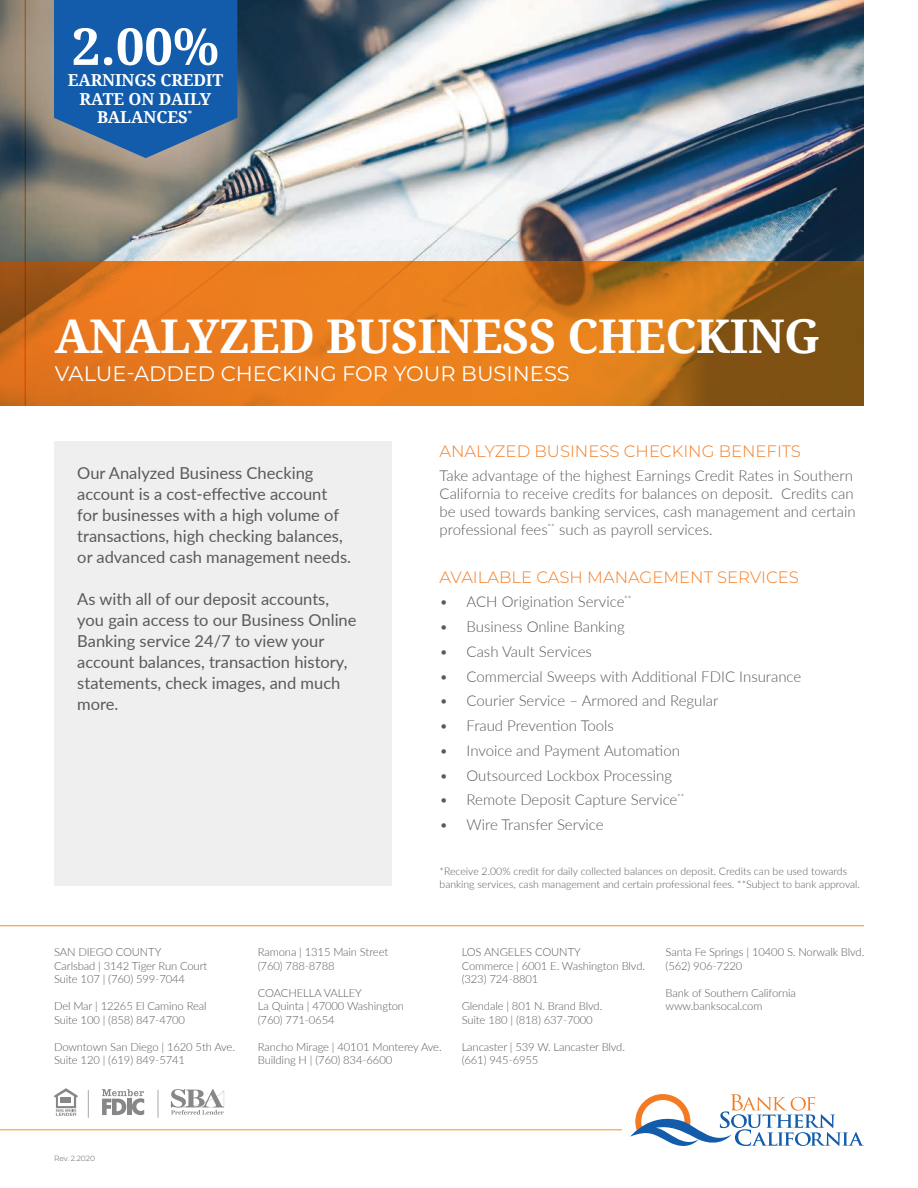
<style>
.page{position:relative;width:918px;height:1188px;background:#fff}
.page>*{position:absolute;margin:0;border:0;box-sizing:border-box;transform-origin:0 0}
.t1{font:700 51px "Droid Serif";color:#fff}
.t2{font:700 46.5px "Droid Serif";letter-spacing:-.01em;color:#fff}
.t3{font:21px "Montserrat";color:#fff}
.t4{font:16.5px/21px "Lato";color:#5a5a5d}
.t5{font:300 16.5px "Montserrat";color:#f47b21}
.t6{font:700 16.5px/18.8px "Droid Serif";letter-spacing:-.01em;color:#fff;text-align:center}
.t7{font:300 15px/18px "Lato";color:#5a5a5d}
.t8{font:300 11.25px/13.5px "Lato";letter-spacing:-.01em;color:#5a5a5d}
.t9{font:300 10.5px/12.6px "Lato";color:#5a5a5d}
.t10{font:300 7.5px "Montserrat";letter-spacing:-.005em;color:#5a5a5d}
</style>
<div class="page">
<img style="left:0;top:0;width:864px;height:262px">
<svg style="left:0;top:262px;width:864px;height:144px;background:#ce721a"></svg>
<svg style="left:630px;top:1094px;width:234px;height:52px"></svg>
<svg style="left:54px;top:1088px;width:24px;height:28px"></svg>
<svg style="left:102px;top:1089px;width:42px;height:26px"></svg>
<hr style="left:127px;top:1099px;width:4px;height:16px;background:#888687">
<svg style="left:88px;top:1090px;width:1px;height:28px"></svg>
<svg style="left:158px;top:1090px;width:1px;height:28px"></svg>
<svg style="left:171px;top:1089px;width:53px;height:26px"></svg>
<hr style="left:25px;top:0;width:1px;height:406px;background:#f6911e">
<hr style="left:0;top:1129px;width:622px;height:1px;background:#f6911e">
<div style="left:54px;top:441px;width:338px;height:445px;background:#efeff0"></div>
<hr style="left:0;top:925px;width:864px;height:1px;background:#f6911e">
<svg style="left:54px;top:0;width:183px;height:158px;background:#2462a6"></svg>
<h1 class="t1" style="left:72px;top:11px;width:149px">2.00%</h1>
<h3 class="t6" style="left:80px;top:89px;width:133px">RATE ON DAILY<br>BALANCES<sup>*</sup></h3>
<h3 class="t6" style="left:68px;top:70px;width:157px">EARNINGS CREDIT</h3>
<h2 class="t2" style="left:55px;top:304px;width:767px">ANALYZED BUSINESS CHECKING</h2>
<h3 class="t3" style="left:55px;top:359px;width:517px">VALUE-ADDED CHECKING FOR YOUR BUSINESS</h3>
<h3 class="t4" style="left:77px;top:462px;width:275px">Our Analyzed Business Checking account is a cost-effective account for businesses with a high volume of transactions, high checking balances, or advanced cash management needs.</h3>
<h3 class="t4" style="left:77px;top:588px;width:281px">As with all of our deposit accounts, you gain access to our Business Online<br>Banking service 24/7 to view your account balances, transaction history, statements, check images, and much more.</h3>
<h3 class="t5" style="left:440px;top:440px;width:363px">ANALYZED BUSINESS CHECKING BENEFITS</h3>
<p class="t7" style="left:440px;top:466px;width:418px">Take advantage of the highest Earnings Credit Rates in Southern California to receive credits for balances on deposit. Credits can be used towards banking services, cash management and certain professional fees<sup>**</sup> such as payroll services.</p>
<h3 class="t5" style="left:440px;top:566px;width:361px">AVAILABLE CASH MANAGEMENT SERVICES</h3>
<h3 class="t7" style="left:440px;top:592px;width:194px">• ACH Origination Service<sup>**</sup></h3>
<h3 class="t7" style="left:440px;top:617px;width:187px">• Business Online Banking</h3>
<h3 class="t7" style="left:440px;top:642px;width:154px">• Cash Vault Services</h3>
<h3 class="t7" style="left:440px;top:667px;width:363px">• Commercial Sweeps with Additional FDIC Insurance</h3>
<h3 class="t7" style="left:440px;top:691px;width:280px">• Courier Service – Armored and Regular</h3>
<h3 class="t7" style="left:440px;top:716px;width:176px">• Fraud Prevention Tools</h3>
<h3 class="t7" style="left:440px;top:741px;width:242px">• Invoice and Payment Automation</h3>
<h3 class="t7" style="left:440px;top:766px;width:234px">• Outsourced Lockbox Processing</h3>
<h3 class="t7" style="left:440px;top:790px;width:246px">• Remote Deposit Capture Service<sup>**</sup></h3>
<h3 class="t7" style="left:440px;top:815px;width:166px">• Wire Transfer Service</h3>
<p class="t9" style="left:440px;top:864px;width:422px">*Receive 2.00% credit for daily collected balances on deposit. Credits can be used towards banking services, cash management and certain professional fees. **Subject to bank approval.</p>
<p class="t8" style="left:54px;top:945px;width:155px">SAN DIEGO COUNTY<br>Carlsbad | 3142 Tiger Run Court<br>Suite 107 | (760) 599-7044</p>
<p class="t8" style="left:54px;top:999px;width:154px">Del Mar | 12265 El Camino Real<br>Suite 100 | (858) 847-4700</p>
<p class="t8" style="left:54px;top:1040px;width:182px">Downtown San Diego | 1620 5th Ave.<br>Suite 120 | (619) 849-5741</p>
<p class="t8" style="left:258px;top:945px;width:132px">Ramona | 1315 Main Street (760) 788-8788</p>
<p class="t8" style="left:258px;top:986px;width:148px">COACHELLA VALLEY<br>La Quinta | 47000 Washington (760) 771-0654</p>
<p class="t8" style="left:258px;top:1040px;width:185px">Rancho Mirage | 40101 Monterey Ave.<br>Building H | (760) 834-6600</p>
<p class="t8" style="left:462px;top:945px;width:185px">LOS ANGELES COUNTY<br>Commerce | 6001 E. Washington Blvd. (323) 724-8801</p>
<p class="t8" style="left:462px;top:999px;width:142px">Glendale | 801 N. Brand Blvd.<br>Suite 180 | (818) 637-7000</p>
<p class="t8" style="left:462px;top:1040px;width:165px">Lancaster | 539 W. Lancaster Blvd. (661) 945-6955</p>
<p class="t8" style="left:666px;top:945px;width:200px">Santa Fe Springs | 10400 S. Norwalk Blvd. (562) 906-7220</p>
<p class="t8" style="left:666px;top:986px;width:132px">Bank of Southern California www.banksocal.com</p>
<p class="t10" style="left:54px;top:1153px;width:43px">Rev. 2.2020</p>
</div>
